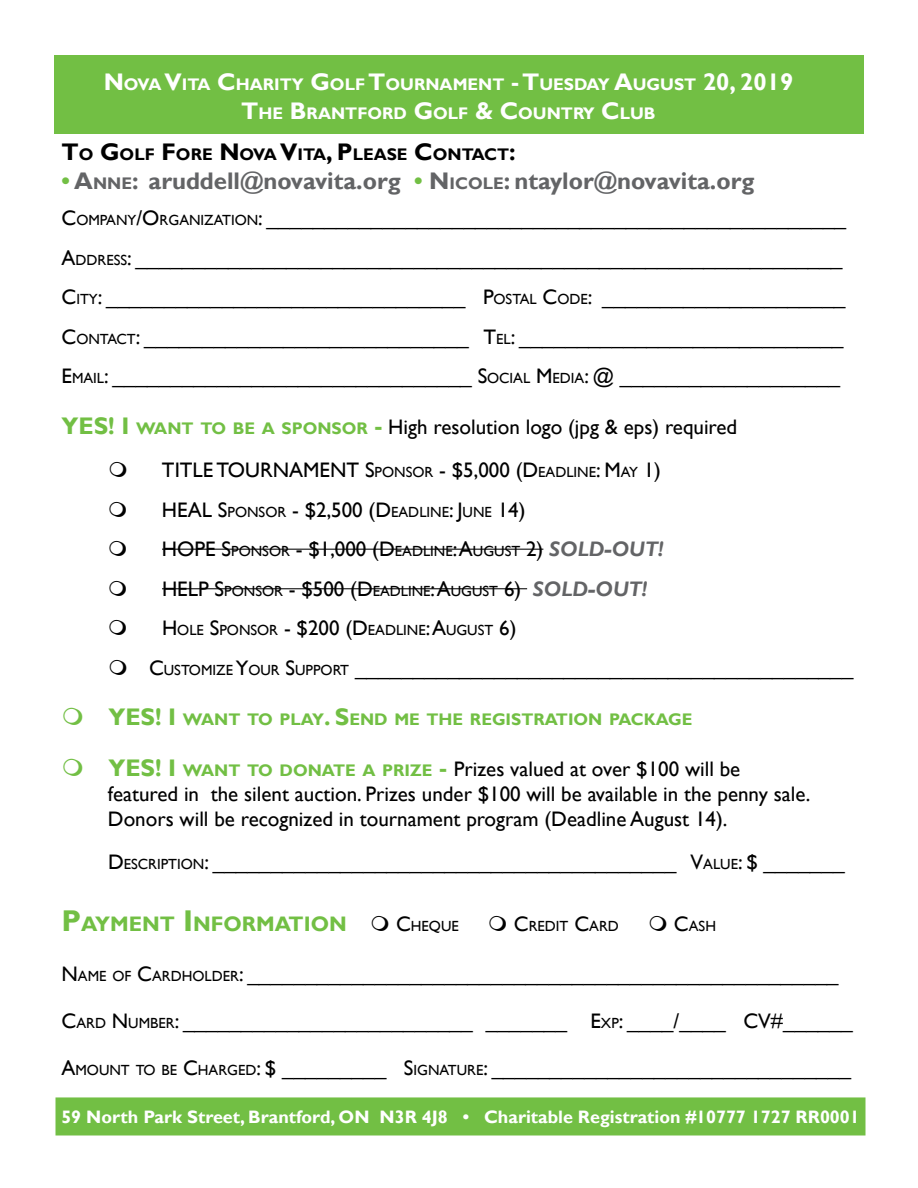
<style>
.page{position:relative;width:918px;height:1188px;background:#fff}
.page>*{position:absolute;margin:0;border:0;box-sizing:border-box;transform-origin:0 0}
.t1{font:700 24px "Gill Sans";color:#636466}
.t2{font:21px/39.6px "Gill Sans";color:#000}
.t3{font:21px/25.2px "Gill Sans";color:#000}
.t4{font:700 21px "Gill Sans";color:#72bf44}
.t5{font:700 18px "Gill Sans";color:#fff}
.t6{font:700 16.8px/28.8px "Gill Sans";color:#fff;text-align:center}
.t7{font:700 16.8px "Gill Sans";color:#72bf44}
.t8{font:700 16.8px "Gill Sans";color:#000}
.t9{font:14.7px "Gill Sans";color:#000}
.s1{font-size:24px}
.s2{color:#72bf44}
.s3{font-style:inherit}
.s4{font-size:16.8px}
.s5{font-size:14.7px}
.s6{font-weight:700;font-size:24px;color:#72bf44}
.s7{font-weight:700;font-size:16.8px;color:#72bf44}
.s8{font-size:21px}
.s9{font-weight:700;font-style:italic;font-size:21px;color:#636466}
.s10{font-size:30px}
</style>
<div class="page">
<div style="left:54px;top:55px;width:810px;height:78px;background:#72bf44"></div>
<hr style="left:162px;top:549px;width:381px;height:1px;background:#000">
<hr style="left:162px;top:588px;width:365px;height:1px;background:#000">
<div style="left:56px;top:1098px;width:809px;height:37px;background:#72bf44"></div>
<div style="left:56px;top:1097px;width:810px;height:39px;border:2px solid #72bf44"></div>
<p class="t6" style="left:104px;top:70px;width:691px"><span class="s1">N</span> OVA <span class="s1">V</span>ITA <span class="s1">C</span>HARITY <span class="s1">G</span> OLF <span class="s1">T</span>OURNAMENT <span class="s1">- T</span>UESDAY <span class="s1">A</span>UGUST <span class="s1">20, 2019<br>T</span>HE <span class="s1">B</span>RANTFORD <span class="s1">G</span> OLF <span class="s1">&amp; C</span>OUNTRY <span class="s1">C</span>LUB</p>
<p class="t8" style="left:61px;top:144px;width:456px"><span class="s1">T</span>O <span class="s1">G</span> OLF <span class="s1">F</span>ORE <span class="s1">N</span> OVA <span class="s1">V</span>ITA<span class="s1">, P</span>LEASE <span class="s1">C</span>ONTACT<span class="s1">:</span></p>
<p class="t1" style="left:62px;top:166px;width:694px"><span class="s2">•</span> <span class="s3">A</span><span class="s4">NNE</span><span class="s3">:</span> aruddell@novavita.org <span class="s2">•</span> <span class="s3">N</span> <span class="s4">ICOLE</span><span class="s3">:</span> ntaylor@novavita.org</p>
<p class="t2" style="left:61px;top:198px;width:786px">C<span class="s5">OMPANY</span>/O<span class="s5">RGANIZATION</span>: __________________________________________________ A<span class="s5">DDRESS</span>: _____________________________________________________________ C<span class="s5">ITY</span>: _______________________________ P<span class="s5">OSTAL</span> C<span class="s5">ODE</span>: _____________________ C<span class="s5">ONTACT</span>: ____________________________ T<span class="s5">EL</span>: ____________________________ E<span class="s5">MAIL</span>: _______________________________ S<span class="s5">OCIAL</span> M <span class="s5">EDIA</span>: @ ___________________</p>
<p class="t3" style="left:162px;top:405px;width:577px;line-height:43.2px;text-indent:-100px"><span class="s6">YES! I</span> <span class="s7">WANT TO BE A SPONSOR</span> <span class="s6">-</span> High resolution logo (jpg &amp; eps) required<br>Title</p>
<p class="t3" style="left:217px;top:458px;width:59px">Tournament</p>
<p class="t9" style="left:365px;top:463px;width:298px"><span class="s8">S</span>PONSOR <span class="s8">- $5,000 (D</span> EADLINE<span class="s8">: M</span>AY <span class="s8">1)</span></p>
<p class="t3" style="left:162px;top:497px;width:28px">Heal</p>
<p class="t9" style="left:218px;top:503px;width:309px"><span class="s8">S</span>PONSOR <span class="s8">- $2,500 (D</span> EADLINE<span class="s8">: J</span>UNE <span class="s8">14)</span></p>
<p class="t3" style="left:162px;top:537px;width:29px">Hope</p>
<p class="t9" style="left:222px;top:543px;width:443px"><span class="s8">S</span>PONSOR <span class="s8">- $1,000 (D</span> EADLINE<span class="s8">: A</span>UGUST <span class="s8">2)</span> <span class="s9">SOLD-OUT!</span></p>
<p class="t2" style="left:162px;top:569px;width:27px">HELP</p>
<p class="t9" style="left:215px;top:582px;width:434px"><span class="s8">S</span>PONSOR <span class="s8">- $500 (D</span> EADLINE<span class="s8">: A</span>UGUST <span class="s8">6)</span> <span class="s9">SOLD-OUT!</span></p>
<p class="t9" style="left:162px;top:622px;width:356px"><span class="s8">H</span>OLE <span class="s8">S</span>PONSOR <span class="s8">- $200 (D</span> EADLINE<span class="s8">: A</span>UGUST <span class="s8">6)</span></p>
<p class="t2" style="left:149px;top:648px;width:706px">C<span class="s5">USTOMIZE</span> Y<span class="s5">OUR</span> S<span class="s5">UPPORT</span> ___________________________________________</p>
<p class="t7" style="left:108px;top:710px;width:586px"><span class="s1">YES! I</span> WANT TO PLAY<span class="s1">. S</span>END ME THE REGISTRATION PACKAGE</p>
<p class="t3" style="left:108px;top:756px;width:704px"><span class="s6">YES! I</span> <span class="s7">WANT TO DONATE A PRIZE</span> <span class="s6">-</span> Prizes valued at over $100 will be featured in the silent auction. Prizes under $100 will be available in the penny sale.<br>Donors will be recognized in tournament program (Deadline August 14).</p>
<p class="t2" style="left:62px;top:843px;width:32px">D</p>
<p class="t2" style="left:124px;top:843px;width:722px"><span class="s5">ESCRIPTION</span>: ________________________________________ V<span class="s5">ALUE</span>: $ _______</p>
<p class="t4" style="left:62px;top:911px;width:287px"><span class="s10">P</span>AYMENT <span class="s10">I</span> NFORMATION</p>
<p class="t9" style="left:396px;top:917px;width:64px"><span class="s8">C</span>HEQUE</p>
<p class="t9" style="left:514px;top:917px;width:107px"><span class="s8">C</span>REDIT <span class="s8">C</span>ARD</p>
<p class="t9" style="left:674px;top:917px;width:41px"><span class="s8">C</span>ASH</p>
<p class="t2" style="left:62px;top:954px;width:779px">N <span class="s5">AME OF</span> C<span class="s5">ARDHOLDER</span>: ___________________________________________________</p>
<p class="t2" style="left:61px;top:1001px;width:793px">C<span class="s5">ARD</span> N <span class="s5">UMBER</span>: _________________________ _______ E<span class="s5">XP</span>: ____/____ CV#______</p>
<p class="t2" style="left:62px;top:1048px;width:791px">A<span class="s5">MOUNT TO BE</span> C<span class="s5">HARGED</span>: $ _________ S<span class="s5">IGNATURE</span>: _______________________________</p>
<p class="t5" style="left:61px;top:1106px;width:800px">59 North Park Street, Brantford, ON N3R 4J8 • Charitable Registration #10777 1727 RR0001</p>
</div>
